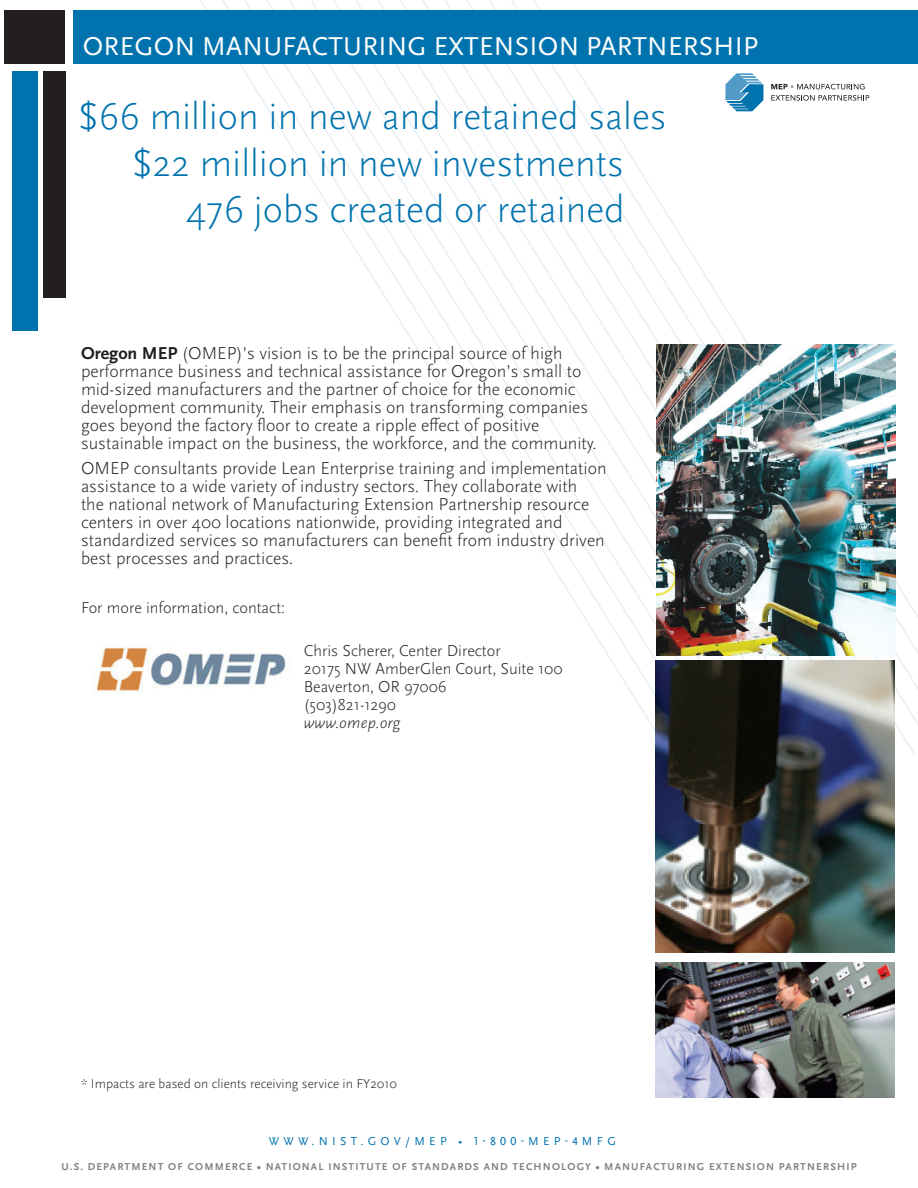
<style>
.page{position:relative;width:918px;height:1188px;background:#fff}
.page>*{position:absolute;margin:0;border:0;box-sizing:border-box;transform-origin:0 0}
._2__Exploded_Quote{font:300 39px "Scala Sans OT";color:#0073ae}
.t1{font:27px "Scala Sans OT";letter-spacing:.01em;color:#fff}
._2__Body_Copy{font:300 18px/18px "Scala Sans OT";color:#231f20}
._2__Body_Copy-2{font:300 16.5px "Scala Sans OT";color:#231f20}
._2__Body_Copy-3{font:italic 300 16.5px "Scala Sans OT";color:#231f20}
._2__Body_Copy-4{font:300 13.5px "Scala Sans OT";color:#231f20}
.t2{font:12px "Scala Sans OT";letter-spacing:.36em;color:#0073ae}
.t3{font:700 10.5px "Scala Sans OT";letter-spacing:.11em;color:#808285}
.s1{font-weight:700}
</style>
<div class="page">
<img style="left:93px;top:645px;width:105px;height:48px">
<svg style="left:532px;top:0;width:386px;height:755px"></svg>
<img style="left:655px;top:962px;width:240px;height:136px">
<div style="left:74px;top:10px;width:844px;height:54px;background:#0073ae"></div>
<div style="left:4px;top:10px;width:61px;height:54px;background:#231f20"></div>
<div style="left:12px;top:71px;width:25px;height:260px;background:#0073ae"></div>
<div style="left:43px;top:71px;width:22px;height:226px;background:#231f20"></div>
<svg style="left:725px;top:73px;width:38px;height:38px"></svg>
<svg style="left:771px;top:84px;width:94px;height:5px"></svg>
<svg style="left:771px;top:95px;width:98px;height:6px"></svg>
<img style="left:655px;top:660px;width:240px;height:292px">
<img style="left:656px;top:344px;width:239px;height:311px">
<p class="t1" style="left:83px;top:32px;width:677px">OREGON MANUFACTURING EXTENSION PARTNERSHIP</p>
<p class="_2__Exploded_Quote" style="left:78px;top:96px;width:590px">$66 million in new and retained sales</p>
<p class="_2__Exploded_Quote" style="left:132px;top:142px;width:493px">$22 million in new investments</p>
<p class="_2__Exploded_Quote" style="left:186px;top:189px;width:440px">476 jobs created or retained</p>
<p class="_2__Body_Copy" style="left:81px;top:344px;width:517px"><span class="s1">Oregon MEP</span> (OMEP)’s vision is to be the principal source of high performance business and technical assistance for Oregon’s small to mid-sized manufacturers and the partner of choice for the economic development community. Their emphasis on transforming companies goes beyond the factory floor to create a ripple effect of positive sustainable impact on the business, the workforce, and the community.</p>
<p class="_2__Body_Copy" style="left:81px;top:459px;width:527px">OMEP consultants provide Lean Enterprise training and implementation assistance to a wide variety of industry sectors. They collaborate with<br>the national network of Manufacturing Extension Partnership resource centers in over 400 locations nationwide, providing integrated and standardized services so manufacturers can benefit from industry driven best processes and practices.</p>
<p class="_2__Body_Copy-2" style="left:81px;top:599px;width:206px">For more information, contact:</p>
<p class="_2__Body_Copy-2" style="left:304px;top:642px;width:198px">Chris Scherer, Center Director</p>
<p class="_2__Body_Copy-2" style="left:304px;top:660px;width:260px">20175 NW AmberGlen Court, Suite 100</p>
<p class="_2__Body_Copy-2" style="left:304px;top:678px;width:144px">Beaverton, OR 97006</p>
<p class="_2__Body_Copy-2" style="left:304px;top:696px;width:94px">(503)821-1290</p>
<p class="_2__Body_Copy-3" style="left:304px;top:714px;width:98px">www.omep.org</p>
<p class="_2__Body_Copy-4" style="left:81px;top:1076px;width:318px">* Impacts are based on clients receiving service in FY2010</p>
<p class="t2" style="left:269px;top:1135px;width:349px">WWW.NIST.GOV/MEP • 1-800-MEP-4MFG</p>
<p class="t3" style="left:61px;top:1161px;width:797px">U.S. DEPARTMENT OF COMMERCE • NATIONAL INSTITUTE OF STANDARDS AND TECHNOLOGY • MANUFACTURING EXTENSION PARTNERSHIP</p>
</div>
